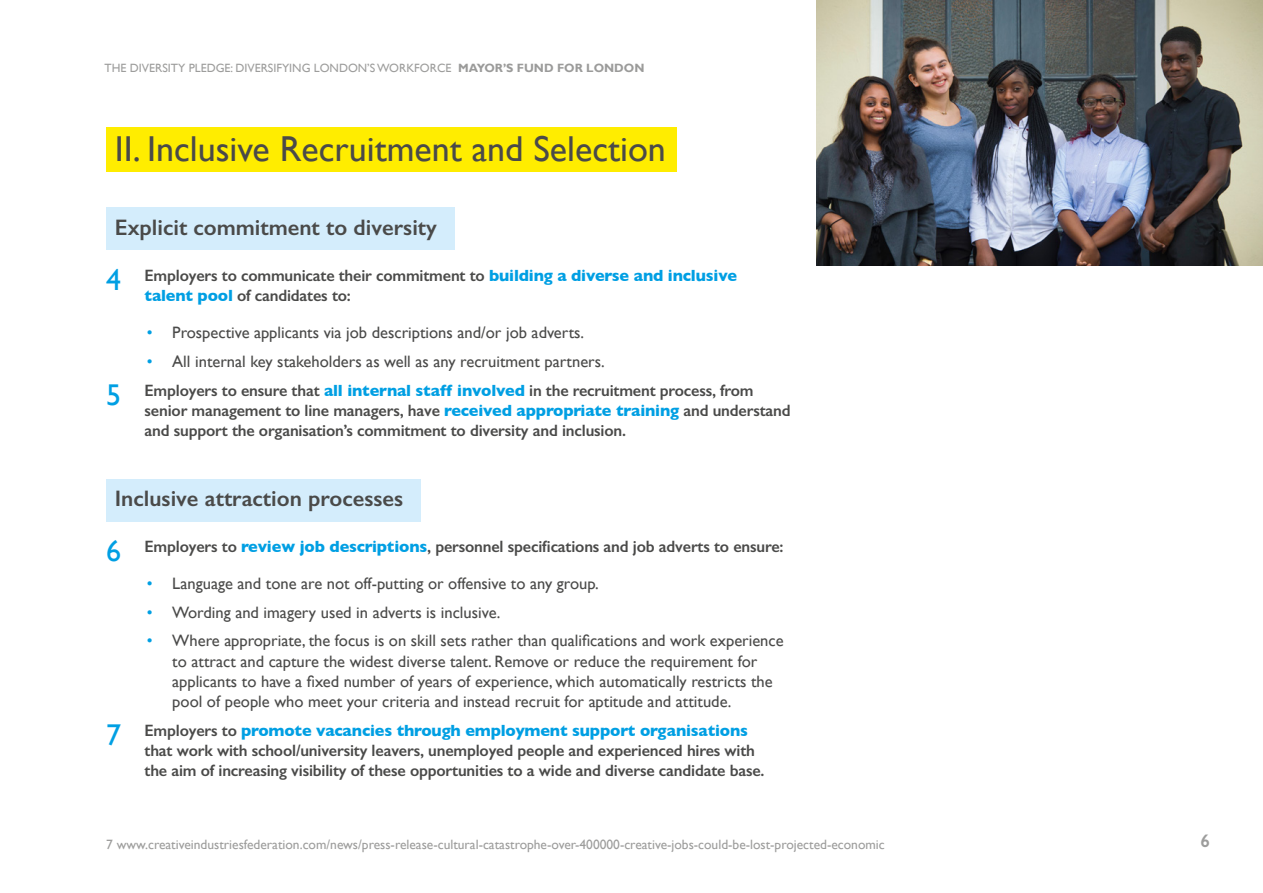
<style>
.page{position:relative;width:1263px;height:893px;background:#fff}
.page>*{position:absolute;margin:0;border:0;box-sizing:border-box;transform-origin:0 0}
.Heading_1_grey{font:36px "Gill Sans";color:#4a4a49}
.t1{font:600 22.5px "Gill Sans";color:#4a4a49}
.t2{font:600 18px "Gill Sans";color:#9d9d9c}
.Large_numbers{font:600 16.5px/20.2px "Gill Sans";letter-spacing:-.01em;color:#4a4a49}
.Bullet_indent{font:16.5px/20.2px "Gill Sans";color:#4a4a49}
.t3{font:13.5px "Gill Sans";color:#9d9d9c}
.t4{font:12px "Gill Sans";color:#9d9d9c}
.s1{font-weight:700;color:#9b9b9a}
.s2{font-weight:400;font-size:30px;color:#009fe3}
.s3{font-weight:700;color:#009fe3}
.s4{color:#009fe3}
</style>
<div class="page">
<div style="left:106px;top:479px;width:315px;height:43px;background:#d4edfc"></div>
<div style="left:106px;top:207px;width:349px;height:42px;background:#d4edfc"></div>
<img style="left:816px;top:0;width:447px;height:266px">
<div style="left:106px;top:128px;width:571px;height:44px;background:#ffed00"></div>
<p class="t4" style="left:105px;top:61px;width:541px">THE DIVERSITY PLEDGE: DIVERSIFYING LONDON’S WORKFORCE <span class="s1">MAYOR’S FUND FOR LONDON</span></p>
<h2 class="Heading_1_grey" style="left:115px;top:128px;width:552px">II. Inclusive Recruitment and Selection</h2>
<h4 class="t1" style="left:115px;top:214px;width:324px">Explicit commitment to diversity</h4>
<h2 class="Large_numbers" style="left:145px;top:265px;width:594px;text-indent:-38px"><span class="s2">4</span> Employers to communicate their commitment to <span class="s3">building a diverse and inclusive talent pool</span> of candidates to:</h2>
<p class="Bullet_indent" style="left:147px;top:322px;width:439px"><span class="s4">•</span> Prospective applicants via job descriptions and/or job adverts.</p>
<p class="Bullet_indent" style="left:147px;top:351px;width:459px"><span class="s4">•</span> All internal key stakeholders as well as any recruitment partners.</p>
<h2 class="Large_numbers" style="left:145px;top:380px;width:648px;text-indent:-38px"><span class="s2">5</span> Employers to ensure that <span class="s3">all internal staff involved</span> in the recruitment process, from senior management to line managers, have <span class="s3">received appropriate training</span> and understand and support the organisation’s commitment to diversity and inclusion.</h2>
<h4 class="t1" style="left:115px;top:485px;width:290px">Inclusive attraction processes</h4>
<h2 class="Large_numbers" style="left:106px;top:536px;width:679px"><span class="s2">6</span> Employers to <span class="s3">review job descriptions</span>, personnel specifications and job adverts to ensure:</h2>
<p class="Bullet_indent" style="left:147px;top:573px;width:453px"><span class="s4">•</span> Language and tone are not off-putting or offensive to any group.</p>
<p class="Bullet_indent" style="left:147px;top:602px;width:355px"><span class="s4">•</span> Wording and imagery used in adverts is inclusive.</p>
<p class="Bullet_indent" style="left:172px;top:631px;width:613px;text-indent:-26px"><span class="s4">•</span> Where appropriate, the focus is on skill sets rather than qualifications and work experience to attract and capture the widest diverse talent. Remove or reduce the requirement for applicants to have a fixed number of years of experience, which automatically restricts the pool of people who meet your criteria and instead recruit for aptitude and attitude.</p>
<h2 class="Large_numbers" style="left:145px;top:720px;width:621px;text-indent:-38px"><span class="s2">7</span> Employers to <span class="s3">promote vacancies through employment support organisations </span>that work with school/university leavers, unemployed people and experienced hires with the aim of increasing visibility of these opportunities to a wide and diverse candidate base.</h2>
<p class="t3" style="left:106px;top:836px;width:780px">7 www.creativeindustriesfederation.com/news/press-release-cultural-catastrophe-over-400000-creative-jobs-could-be-lost-projected-economic</p>
<p class="t2" style="left:1200px;top:829px;width:11px">6</p>
</div>
